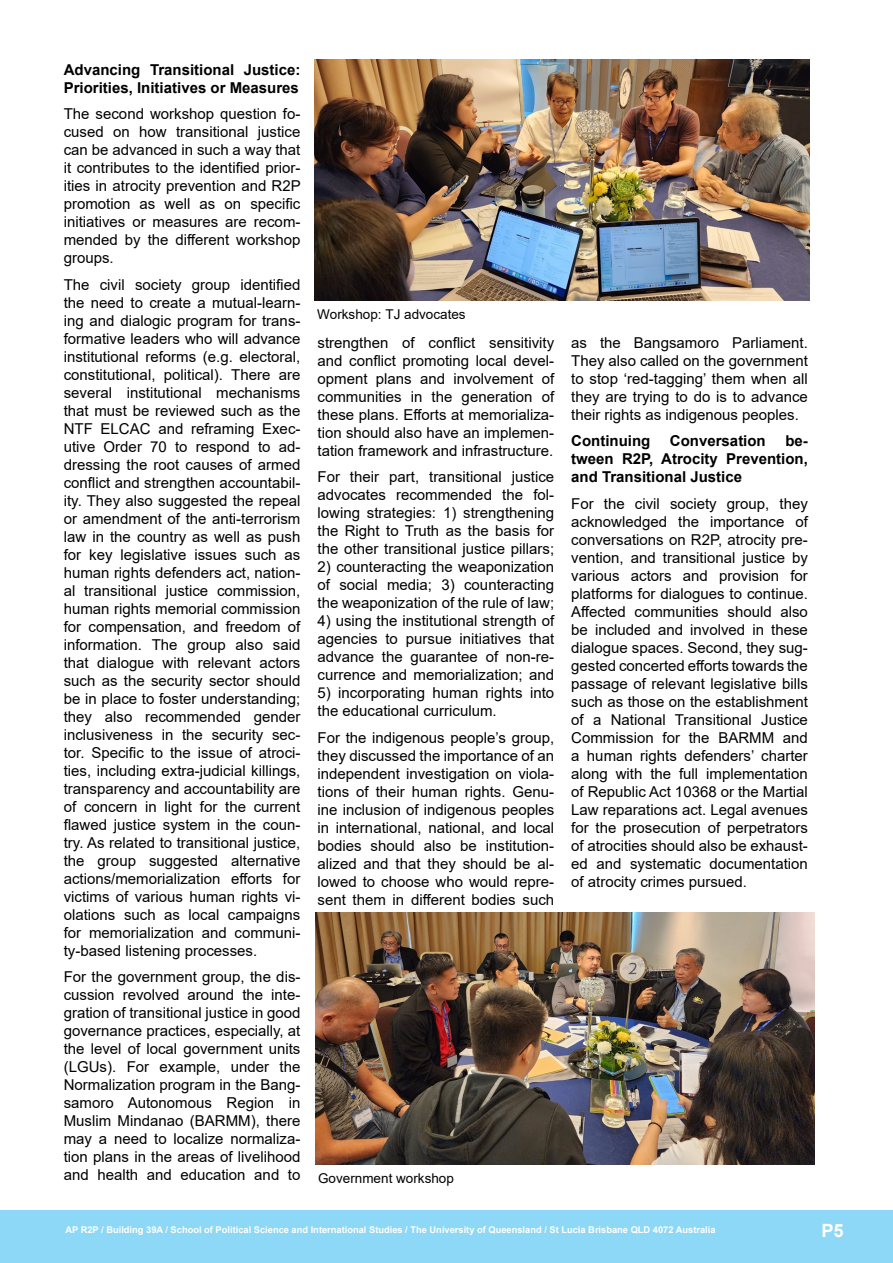
<style>
.page{position:relative;width:893px;height:1263px;background:#fff}
.page>*{position:absolute;margin:0;border:0;box-sizing:border-box;transform-origin:0 0}
.t1{font:700 18.3px "Arial";color:#fff}
.Introduction{font:15px/18px "Arial";color:#000;text-align:justify}
.Introduction-2{font:700 15px/18px "Arial";color:#000}
.t2{font:13.5px "Arial";color:#000}
.t3{font:700 9.3px "Arial";color:#fff}
</style>
<div class="page">
<div style="left:0;top:1210px;width:893px;height:53px;background:#8dd7f7"></div>
<img style="left:314px;top:60px;width:495px;height:240px">
<img style="left:315px;top:912px;width:499px;height:252px">
<p class="Introduction-2" style="left:64px;top:61px;width:238px">Advancing Transitional Justice:<br>Priorities, Initiatives or Measures</p>
<p class="Introduction" style="left:64px;top:105px;width:238px">The second workshop question fo&shy;cused on how transitional justice can be advanced in such a way that it contributes to the identified prior&shy;ities in atrocity prevention and R2P promotion as well as on specific initiatives or measures are recom&shy;mended by the different workshop groups.</p>
<p class="Introduction" style="left:64px;top:275px;width:238px">The civil society group identified the need to create a mutual-learn&shy;ing and dialogic program for trans&shy;formative leaders who will advance institutional reforms (e.g. electoral, constitutional, political). There are several institutional mechanisms that must be reviewed such as the NTF ELCAC and reframing Exec&shy;utive Order 70 to respond to ad&shy;dressing the root causes of armed conflict and strengthen accountabil&shy;ity. They also suggested the repeal or amendment of the anti-terrorism law in the country as well as push for key legislative issues such as human rights defenders act, nation&shy;al transitional justice commission, human rights memorial commission for compensation, and freedom of information. The group also said that dialogue with relevant actors such as the security sector should be in place to foster understanding; they also recommended gender inclusiveness in the security sec&shy;tor. Specific to the issue of atroci&shy;ties, including extra-judicial killings, transparency and accountability are of concern in light for the current flawed justice system in the coun&shy;try. As related to transitional justice, the group suggested alternative actions/memorialization efforts for victims of various human rights vi&shy;olations such as local campaigns for memorialization and communi&shy;ty-based listening processes.</p>
<p class="Introduction" style="left:64px;top:968px;width:238px">For the government group, the dis&shy;cussion revolved around the inte&shy;gration of transitional justice in good governance practices, especially, at the level of local government units (LGUs). For example, under the Normalization program in the Bang&shy;samoro Autonomous Region in Muslim Mindanao (BARMM), there may a need to localize normaliza&shy;tion plans in the areas of livelihood and health and education and to</p>
<p class="t2" style="left:317px;top:305px;width:150px">Workshop: TJ advocates</p>
<p class="Introduction" style="left:317px;top:334px;width:238px">strengthen of conflict sensitivity and conflict promoting local devel&shy;opment plans and involvement of communities in the generation of these plans. Efforts at memorializa&shy;tion should also have an implemen&shy;tation framework and infrastructure.</p>
<p class="Introduction" style="left:317px;top:468px;width:238px">For their part, transitional justice advocates recommended the fol&shy;lowing strategies: 1) strengthening the Right to Truth as the basis for the other transitional justice pillars;</p>
<p class="Introduction" style="left:317px;top:558px;width:238px">2) counteracting the weaponization of social media; 3) counteracting the weaponization of the rule of law;</p>
<p class="Introduction" style="left:317px;top:612px;width:238px">4) using the institutional strength of agencies to pursue initiatives that advance the guarantee of non-re&shy;currence and memorialization; and</p>
<p class="Introduction" style="left:317px;top:684px;width:238px">5) incorporating human rights into the educational curriculum.</p>
<p class="Introduction" style="left:317px;top:729px;width:238px">For the indigenous people’s group, they discussed the importance of an independent investigation on viola&shy;tions of their human rights. Genu&shy;ine inclusion of indigenous peoples in international, national, and local bodies should also be institution&shy;alized and that they should be al&shy;lowed to choose who would repre&shy;sent them in different bodies such</p>
<p class="t2" style="left:318px;top:1169px;width:137px">Government workshop</p>
<p class="Introduction" style="left:571px;top:334px;width:238px">as the Bangsamoro Parliament.<br>They also called on the government to stop ‘red-tagging’ them when all they are trying to do is to advance their rights as indigenous peoples.</p>
<p class="Introduction-2" style="left:571px;top:432px;width:81px">Continuing</p>
<p class="Introduction-2" style="left:670px;top:432px;width:97px">Conversation</p>
<p class="Introduction-2" style="left:571px;top:432px;width:238px;text-align:justify;text-indent:214px">be&shy;tween R2P, Atrocity Prevention, and Transitional Justice</p>
<p class="Introduction" style="left:571px;top:495px;width:238px">For the civil society group, they acknowledged the importance of conversations on R2P, atrocity pre&shy;vention, and transitional justice by various actors and provision for platforms for dialogues to continue.<br>Affected communities should also be included and involved in these dialogue spaces. Second, they sug&shy;gested concerted efforts towards the passage of relevant legislative bills such as those on the establishment of a National Transitional Justice Commission for the BARMM and a human rights defenders’ charter along with the full implementation of Republic Act 10368 or the Martial Law reparations act. Legal avenues for the prosecution of perpetrators of atrocities should also be exhaust&shy;ed and systematic documentation of atrocity crimes pursued.</p>
<p class="t3" style="left:65px;top:1223px;width:652px">AP R2P / Building 39A / School of Political Science and International Studies / The University of Queensland / St Lucia Brisbane QLD 4072 Australia</p>
<p class="t1" style="left:821px;top:1218px;width:24px">P5</p>
</div>
